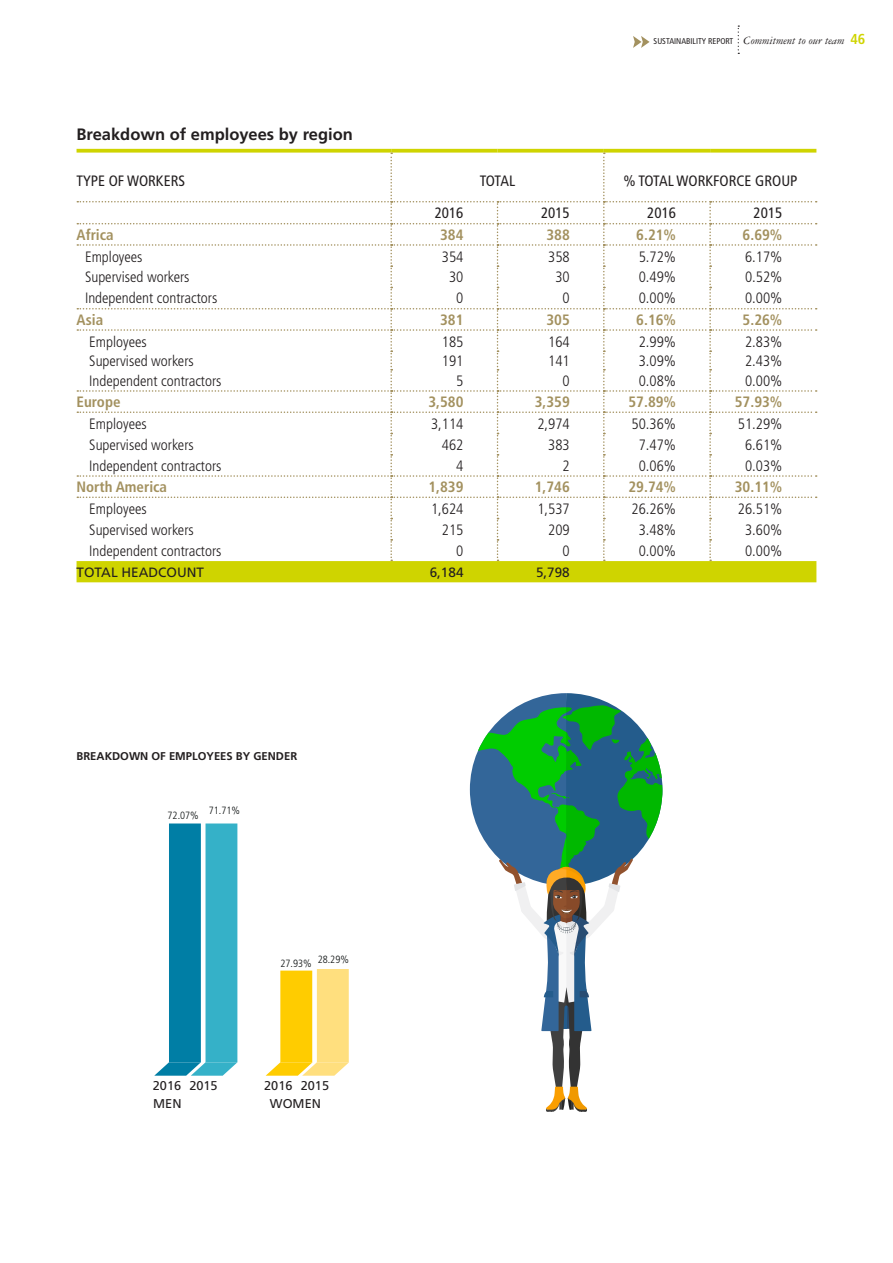
<style>
.page{position:relative;width:893px;height:1263px;background:#fff}
.page>*{position:absolute;margin:0;border:0;box-sizing:border-box;transform-origin:0 0}
.TITULO_2_y_TITULO_TA{font:700 16.5px "Frutiger LT Std";color:#231f20}
.t1{font:300 condensed 15px "Frutiger LT Std";color:#231f20}
.t2{font:700 condensed 15px "Frutiger LT Std";color:#a3915f}
.t3{font:condensed 15px "Frutiger LT Std";color:#231f20}
.t4{font:13.5px "Frutiger LT Std";color:#231f20}
.t5{font:12.75px "Frutiger LT Std";color:#231f20}
.TITULO_2_y_TITULO_TA-2{font:700 11.25px "Frutiger LT Std";color:#231f20}
.t6{font:300 condensed 10.5px "Frutiger LT Std";color:#0f1313}
.t7{font:condensed 8.4px "Frutiger LT Std";color:#231f20}
.s1{font-family:"Garamond Three";font-style:italic;font-stretch:normal;font-size:12px}
.s2{font-weight:700;font-size:14.4px;color:#cfd400}
</style>
<div class="page">
<svg style="left:633px;top:36px;width:17px;height:12px"></svg>
<svg style="left:738px;top:26px;width:1px;height:28px"></svg>
<hr style="left:77px;top:149px;width:314px;height:4px;background:#cfd400">
<hr style="left:391px;top:149px;width:106px;height:4px;background:#cfd400">
<hr style="left:497px;top:149px;width:107px;height:4px;background:#cfd400">
<hr style="left:604px;top:149px;width:106px;height:4px;background:#cfd400">
<hr style="left:710px;top:149px;width:106px;height:4px;background:#cfd400">
<svg style="left:77px;top:151px;width:740px;height:431px"></svg>
<svg style="left:154px;top:823px;width:83px;height:253px"></svg>
<svg style="left:266px;top:969px;width:83px;height:107px"></svg>
<svg style="left:470px;top:693px;width:192px;height:419px"></svg>
<p class="t7" style="left:654px;top:37px;width:213px">SUSTAINABILITY REPORT <span class="s1">Commitment to our team</span> <span class="s2">46</span></p>
<p class="TITULO_2_y_TITULO_TA" style="left:77px;top:125px;width:278px">Breakdown of employees by region</p>
<p class="t3" style="left:77px;top:172px;width:110px">TYPE OF WORKERS</p>
<p class="t3" style="left:480px;top:172px;width:37px">TOTAL</p>
<p class="t3" style="left:624px;top:172px;width:175px">% TOTAL WORKFORCE GROUP</p>
<p class="t3" style="left:435px;top:204px;width:30px">2016</p>
<p class="t3" style="left:541px;top:204px;width:30px">2015</p>
<p class="t3" style="left:647px;top:204px;width:30px">2016</p>
<p class="t3" style="left:754px;top:204px;width:30px">2015</p>
<p class="t2" style="left:77px;top:226px;width:39px">Africa</p>
<p class="t2" style="left:440px;top:226px;width:25px">384</p>
<p class="t2" style="left:546px;top:226px;width:25px">388</p>
<p class="t2" style="left:636px;top:226px;width:41px">6.21%</p>
<p class="t2" style="left:743px;top:226px;width:41px">6.69%</p>
<p class="t1" style="left:85px;top:248px;width:59px">Employees</p>
<p class="t1" style="left:442px;top:248px;width:23px">354</p>
<p class="t1" style="left:548px;top:248px;width:23px">358</p>
<p class="t1" style="left:639px;top:248px;width:39px">5.72%</p>
<p class="t1" style="left:745px;top:248px;width:39px">6.17%</p>
<p class="t1" style="left:85px;top:269px;width:106px">Supervised workers</p>
<p class="t1" style="left:449px;top:269px;width:16px">30</p>
<p class="t1" style="left:555px;top:269px;width:16px">30</p>
<p class="t1" style="left:639px;top:269px;width:39px">0.49%</p>
<p class="t1" style="left:745px;top:269px;width:39px">0.52%</p>
<p class="t1" style="left:85px;top:290px;width:134px">Independent contractors</p>
<p class="t1" style="left:456px;top:290px;width:9px">0</p>
<p class="t1" style="left:563px;top:290px;width:9px">0</p>
<p class="t1" style="left:639px;top:290px;width:39px">0.00%</p>
<p class="t1" style="left:745px;top:290px;width:39px">0.00%</p>
<p class="t2" style="left:77px;top:311px;width:28px">Asia</p>
<p class="t2" style="left:440px;top:311px;width:25px">381</p>
<p class="t2" style="left:546px;top:311px;width:25px">305</p>
<p class="t2" style="left:636px;top:311px;width:41px">6.16%</p>
<p class="t2" style="left:743px;top:311px;width:41px">5.26%</p>
<p class="t1" style="left:89px;top:333px;width:59px">Employees</p>
<p class="t1" style="left:442px;top:333px;width:23px">185</p>
<p class="t1" style="left:548px;top:333px;width:23px">164</p>
<p class="t1" style="left:639px;top:333px;width:39px">2.99%</p>
<p class="t1" style="left:745px;top:333px;width:39px">2.83%</p>
<p class="t1" style="left:89px;top:352px;width:106px">Supervised workers</p>
<p class="t1" style="left:442px;top:352px;width:23px">191</p>
<p class="t1" style="left:548px;top:352px;width:23px">141</p>
<p class="t1" style="left:639px;top:352px;width:39px">3.09%</p>
<p class="t1" style="left:745px;top:352px;width:39px">2.43%</p>
<p class="t1" style="left:89px;top:372px;width:134px">Independent contractors</p>
<p class="t1" style="left:456px;top:372px;width:9px">5</p>
<p class="t1" style="left:563px;top:372px;width:9px">0</p>
<p class="t1" style="left:639px;top:372px;width:39px">0.08%</p>
<p class="t1" style="left:745px;top:372px;width:39px">0.00%</p>
<p class="t2" style="left:77px;top:393px;width:46px">Europe</p>
<p class="t2" style="left:428px;top:393px;width:37px">3,580</p>
<p class="t2" style="left:535px;top:393px;width:37px">3,359</p>
<p class="t2" style="left:628px;top:393px;width:49px">57.89%</p>
<p class="t2" style="left:735px;top:393px;width:49px">57.93%</p>
<p class="t1" style="left:89px;top:415px;width:59px">Employees</p>
<p class="t1" style="left:431px;top:415px;width:34px">3,114</p>
<p class="t1" style="left:537px;top:415px;width:34px">2,974</p>
<p class="t1" style="left:631px;top:415px;width:46px">50.36%</p>
<p class="t1" style="left:738px;top:415px;width:46px">51.29%</p>
<p class="t1" style="left:89px;top:436px;width:106px">Supervised workers</p>
<p class="t1" style="left:442px;top:436px;width:23px">462</p>
<p class="t1" style="left:548px;top:436px;width:23px">383</p>
<p class="t1" style="left:639px;top:436px;width:39px">7.47%</p>
<p class="t1" style="left:745px;top:436px;width:39px">6.61%</p>
<p class="t1" style="left:89px;top:457px;width:134px">Independent contractors</p>
<p class="t1" style="left:456px;top:457px;width:9px">4</p>
<p class="t1" style="left:563px;top:457px;width:9px">2</p>
<p class="t1" style="left:639px;top:457px;width:39px">0.06%</p>
<p class="t1" style="left:745px;top:457px;width:39px">0.03%</p>
<p class="t2" style="left:77px;top:478px;width:92px">North America</p>
<p class="t2" style="left:428px;top:478px;width:37px">1,839</p>
<p class="t2" style="left:535px;top:478px;width:37px">1,746</p>
<p class="t2" style="left:628px;top:478px;width:49px">29.74%</p>
<p class="t2" style="left:735px;top:478px;width:49px">30.11%</p>
<p class="t1" style="left:89px;top:500px;width:59px">Employees</p>
<p class="t1" style="left:431px;top:500px;width:34px">1,624</p>
<p class="t1" style="left:537px;top:500px;width:34px">1,537</p>
<p class="t1" style="left:631px;top:500px;width:46px">26.26%</p>
<p class="t1" style="left:738px;top:500px;width:46px">26.51%</p>
<p class="t1" style="left:89px;top:521px;width:106px">Supervised workers</p>
<p class="t1" style="left:442px;top:521px;width:23px">215</p>
<p class="t1" style="left:548px;top:521px;width:23px">209</p>
<p class="t1" style="left:639px;top:521px;width:39px">3.48%</p>
<p class="t1" style="left:745px;top:521px;width:39px">3.60%</p>
<p class="t1" style="left:89px;top:542px;width:134px">Independent contractors</p>
<p class="t1" style="left:456px;top:542px;width:9px">0</p>
<p class="t1" style="left:563px;top:542px;width:9px">0</p>
<p class="t1" style="left:639px;top:542px;width:39px">0.00%</p>
<p class="t1" style="left:745px;top:542px;width:39px">0.00%</p>
<p class="t4" style="left:77px;top:564px;width:129px">TOTAL HEADCOUNT</p>
<p class="t4" style="left:430px;top:564px;width:35px">6,184</p>
<p class="t4" style="left:536px;top:564px;width:35px">5,798</p>
<p class="TITULO_2_y_TITULO_TA-2" style="left:77px;top:750px;width:222px">BREAKDOWN OF EMPLOYEES BY GENDER</p>
<p class="t6" style="left:168px;top:809px;width:33px">72.07%</p>
<p class="t6" style="left:209px;top:804px;width:33px">71.71%</p>
<p class="t5" style="left:153px;top:1078px;width:30px">2016</p>
<p class="t5" style="left:189px;top:1078px;width:30px">2015</p>
<p class="t6" style="left:318px;top:954px;width:33px">28.29%</p>
<p class="t6" style="left:280px;top:957px;width:33px">27.93%</p>
<p class="t5" style="left:264px;top:1078px;width:30px">2016</p>
<p class="t5" style="left:301px;top:1078px;width:30px">2015</p>
<p class="t5" style="left:153px;top:1096px;width:30px">MEN</p>
<p class="t5" style="left:270px;top:1096px;width:53px">WOMEN</p>
</div>
